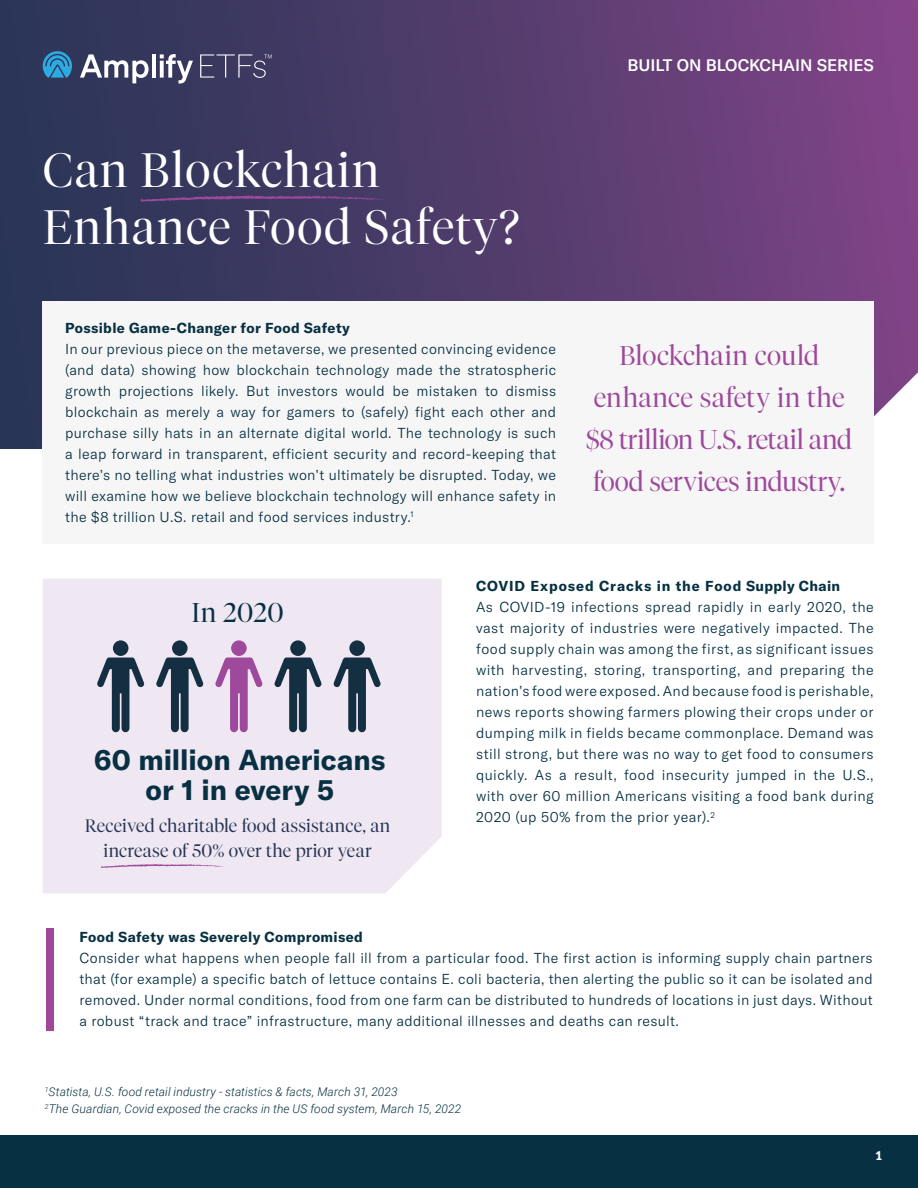
<style>
.page{position:relative;width:918px;height:1188px;background:#fff}
.page>*{position:absolute;margin:0;border:0;box-sizing:border-box;transform-origin:0 0}
.t1{font:300 48px/57px "Tiempos Fine";letter-spacing:.03em;color:#fff}
.t2{font:700 28.5px/30px "GT America";color:#073042;text-align:center}
.t3{font:300 27px/42px "Tiempos Fine";color:#9e489b;text-align:center}
.t4{font:300 27px "Tiempos Fine";letter-spacing:.015em;color:#073042}
.t5{font:300 18px/24.9px "Tiempos Fine";letter-spacing:.01em;color:#243354;text-align:center}
.t6{font:500 16.5px "GT America";color:#fff}
.t7{font:300 14.25px/21px "GT America";letter-spacing:.025em;color:#073042;text-align:justify}
.t8{font:700 14.25px "GT America";letter-spacing:.025em;color:#073042}
.t9{font:700 14.25px "GT America";letter-spacing:.06em;color:#073042}
.t10{font:italic 300 12px/16.5px "Roboto";letter-spacing:.01em;color:#073042}
.t11{font:900 12px "Lato";color:#fff}
</style>
<div class="page">
<div style="left:0;top:1135px;width:918px;height:53px;background:#073042"></div>
<div style="left:0;top:0;width:918px;height:449px;background:linear-gradient(to right,#253554,#7f4385)"></div>
<svg style="left:874px;top:372px;width:44px;height:77px"></svg>
<div style="left:43px;top:301px;width:831px;height:242px;background:#f6f6f6"></div>
<svg style="left:140px;top:195px;width:245px;height:7px;background:#583c71"></svg>
<div style="left:46px;top:928px;width:8px;height:103px;background:#9e489b"></div>
<div style="left:43px;top:579px;width:399px;height:314px;background:#efe7f2"></div>
<svg style="left:101px;top:864px;width:124px;height:5px"></svg>
<div style="left:113px;top:640px;width:15px;height:16px;background:#142f41;border-radius:50%"></div>
<svg style="left:97px;top:658px;width:48px;height:74px;background:#8a92a0"></svg>
<div style="left:172px;top:640px;width:16px;height:16px;background:#142f41;border-radius:50%"></div>
<svg style="left:156px;top:658px;width:48px;height:74px;background:#8a92a0"></svg>
<div style="left:231px;top:640px;width:16px;height:16px;background:#9e499c;border-radius:50%"></div>
<svg style="left:215px;top:658px;width:48px;height:74px;background:#c99eca"></svg>
<div style="left:290px;top:640px;width:16px;height:16px;background:#142f41;border-radius:50%"></div>
<svg style="left:274px;top:658px;width:48px;height:74px;background:#8a92a0"></svg>
<div style="left:349px;top:640px;width:16px;height:16px;background:#142f41;border-radius:50%"></div>
<svg style="left:333px;top:658px;width:48px;height:74px;background:#8a92a0"></svg>
<svg style="left:43px;top:51px;width:29px;height:27px"></svg>
<svg style="left:80px;top:54px;width:69px;height:29px"></svg>
<hr style="left:152px;top:54px;width:4px;height:24px;background:#fff">
<svg style="left:160px;top:54px;width:33px;height:30px"></svg>
<svg style="left:200px;top:54px;width:72px;height:24px;background:#545174"></svg>
<p class="t6" style="left:627px;top:56px;width:248px">BUILT ON BLOCKCHAIN SERIES</p>
<h1 class="t1" style="left:43px;top:141px;width:478px">Can Blockchain<br>Enhance Food Safety?</h1>
<p class="t8" style="left:65px;top:319px;width:286px">Possible Game-Changer for Food Safety</p>
<p class="t7" style="left:65px;top:338px;width:493px">In our previous piece on the metaverse, we presented convincing evidence (and data) showing how blockchain technology made the stratospheric growth projections likely. But investors would be mistaken to dismiss blockchain as merely a way for gamers to (safely) fight each other and purchase silly hats in an alternate digital world. The technology is such a leap forward in transparent, efficient security and record-keeping that there’s no telling what industries won’t ultimately be disrupted. Today, we will examine how we believe blockchain technology will enhance safety in the $8 trillion U.S. retail and food services industry.<sup>1</sup></p>
<h3 class="t3" style="left:586px;top:334px;width:268px">Blockchain could enhance safety in the $8 trillion U.S. retail and food services industry.</h3>
<h3 class="t4" style="left:191px;top:596px;width:94px">In 2020</h3>
<h2 class="t2" style="left:94px;top:744px;width:293px">60 million Americans or 1 in every 5</h2>
<p class="t5" style="left:85px;top:813px;width:307px">Received charitable food assistance, an increase of 50% over the prior year</p>
<p class="t9" style="left:476px;top:577px;width:366px">COVID Exposed Cracks in the Food Supply Chain</p>
<p class="t7" style="left:476px;top:597px;width:399px">As COVID-19 infections spread rapidly in early 2020, the vast majority of industries were negatively impacted. The food supply chain was among the first, as significant issues with harvesting, storing, transporting, and preparing the nation’s food were exposed. And because food is perishable, news reports showing farmers plowing their crops under or dumping milk in fields became commonplace. Demand was still strong, but there was no way to get food to consumers quickly. As a result, food insecurity jumped in the U.S., with over 60 million Americans visiting a food bank during 2020 (up 50% from the prior year).<sup>2</sup></p>
<p class="t8" style="left:79px;top:928px;width:285px">Food Safety was Severely Compromised</p>
<p class="t7" style="left:79px;top:948px;width:795px">Consider what happens when people fall ill from a particular food. The first action is informing supply chain partners that (for example) a specific batch of lettuce contains E. coli bacteria, then alerting the public so it can be isolated and removed. Under normal conditions, food from one farm can be distributed to hundreds of locations in just days. Without a robust “track and trace” infrastructure, many additional illnesses and deaths can result.</p>
<p class="t10" style="left:45px;top:1083px;width:418px"><sup>1</sup>Statista, U.S. food retail industry - statistics &amp; facts, March 31, 2023<br><sup>2</sup>The Guardian, Covid exposed the cracks in the US food system, March 15, 2022</p>
<p class="t11" style="left:875px;top:1149px;width:8px">1</p>
</div>
